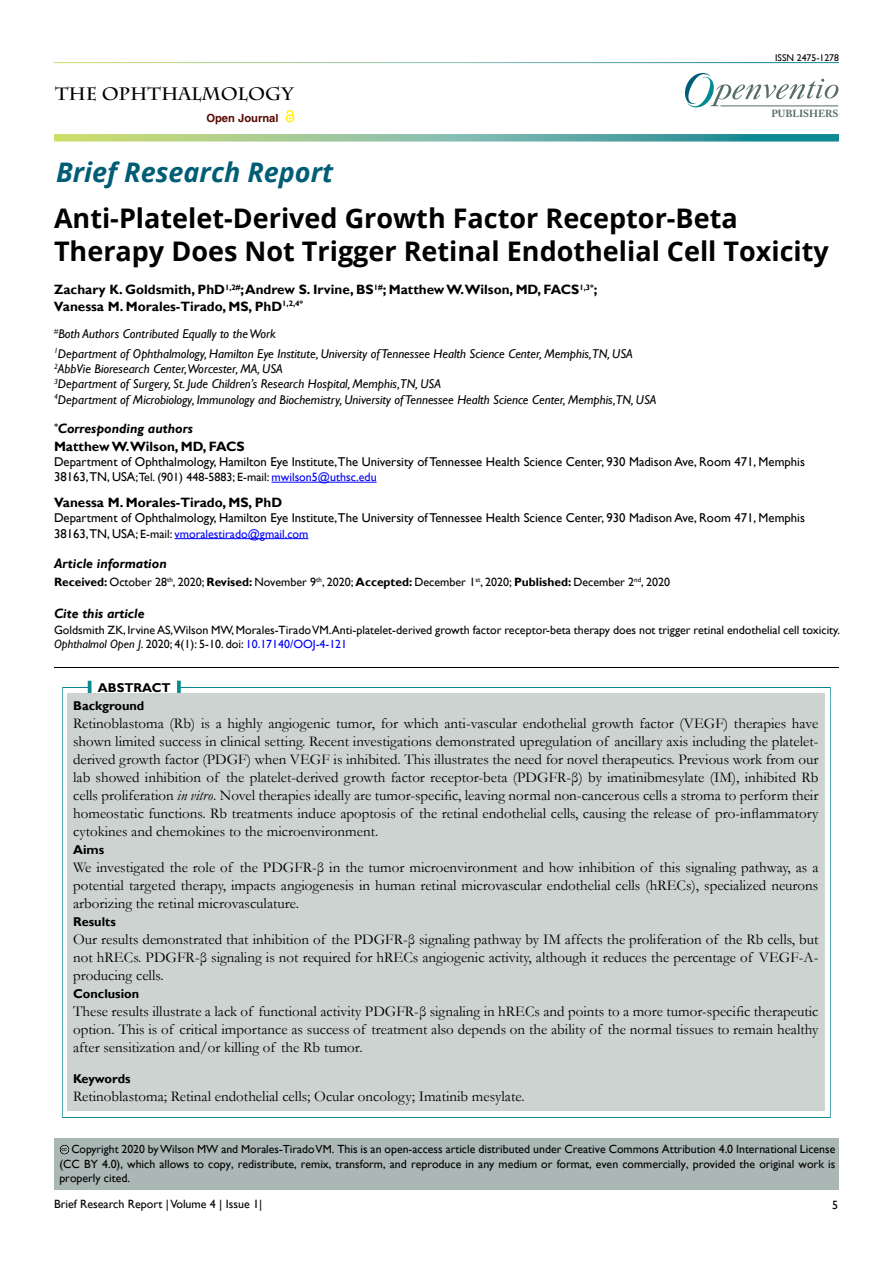
<style>
.page{position:relative;width:893px;height:1263px;background:#fff}
.page>*{position:absolute;margin:0;border:0;box-sizing:border-box;transform-origin:0 0}
.t1{font:700 27px/32.4px "Open Sans";color:#000101}
.t2{font:italic 700 27px "Open Sans";color:#015d76}
.t3{font:700 18px "Charlemagne Std";color:#000}
.t4{font:15px/18px "Garamond";color:#000;text-align:justify}
.t5{font:700 13.5px/16.2px "Gill Sans";color:#000101}
.t6{font:italic 700 13.5px "Gill Sans";color:#000101}
.t7{font:italic 700 13.5px "Gill Sans";color:#000}
.t8{font:italic 12.75px/15.3px "Gill Sans";color:#000101}
.t9{font:12.75px "Gill Sans";color:#000101}
.t10{font:700 12.75px/17.7px "Gill Sans";color:#000}
.t11{font:12px/14.5px "Gill Sans";color:#000101}
.t12{font:12px "Gill Sans";color:#0000fa}
.t13{font:12px "Gill Sans";color:#000}
.t14{font:11.85px/14.4px "Gill Sans";color:#000;text-align:justify}
.t15{font:700 11.25px "Helvetica LT Std";color:#580b05}
.t16{font:700 10.2px "Adobe Caslon Pro";color:#566d65}
.t17{font:9.75px "Gill Sans";color:#0a0000}
.t18{font:5.7px "Arial";color:#000}
.s1{font-style:italic}
.s2{font-size:12.75px}
.s3{color:#0000fa}
.s4{font-size:12.75px;color:#000101}
.s5{color:#000101}
.s6{font-weight:700}
.s7{font-size:11.85px;color:#0000fa}
.s8{font-size:11.7px}
</style>
<div class="page">
<svg style="left:685px;top:73px;width:153px;height:35px"></svg>
<hr style="left:720px;top:106px;width:118px;height:1px;background:#566d65">
<svg style="left:54px;top:134px;width:785px;height:8px;background:#81ba9d"></svg>
<hr style="left:272px;top:482px;width:105px;height:1px;background:#0000fa">
<hr style="left:175px;top:538px;width:133px;height:1px;background:#0000fa">
<div style="left:54px;top:1138px;width:785px;height:52px;background:#aab7b5"></div>
<div style="left:47px;top:1133px;width:37px;height:22px;background:#f6f1f3;opacity:.75"></div>
<div style="left:42px;top:658px;width:810px;height:12px;background:#f6f1f3;opacity:.75"></div>
<div style="left:50px;top:678px;width:794px;height:441px;background:#f6f1f3;opacity:.75"></div>
<svg style="left:88px;top:681px;width:3px;height:12px"></svg>
<svg style="left:177px;top:681px;width:4px;height:12px"></svg>
<svg style="left:286px;top:110px;width:8px;height:11px"></svg>
<p class="t3" style="left:55px;top:84px;width:240px">THE OPHTHALMOLOGY</p>
<p class="t15" style="left:206px;top:111px;width:74px">Open Journal</p>
<h1 class="t2" style="left:56px;top:153px;width:279px">Brief Research Report</h1>
<p class="t17" style="left:775px;top:52px;width:65px">ISSN 2475-1278</p>
<p class="t16" style="left:771px;top:108px;width:69px">PUBLISHERS</p>
<h1 class="t1" style="left:54px;top:202px;width:776px">Anti-Platelet-Derived Growth Factor Receptor-Beta<br>Therapy Does Not Trigger Retinal Endothelial Cell Toxicity</h1>
<p class="t5" style="left:54px;top:282px;width:545px">Zachary K. Goldsmith, PhD<sup>1,2#</sup>; Andrew S. Irvine, BS<sup>1#</sup>; Matthew W.Wilson, MD, FACS<sup>1,3*</sup>;<br>Vanessa M. Morales-Tirado, MS, PhD<sup>1,2,4*</sup></p>
<p class="t8" style="left:54px;top:324px;width:580px;line-height:19.8px"><sup>#</sup>Both Authors Contributed Equally to the Work<br><sup>1</sup>Department of Ophthalmology, Hamilton Eye Institute, University of Tennessee Health Science Center, Memphis,TN, USA</p>
<p class="t8" style="left:54px;top:361px;width:604px"><sup>2</sup>AbbVie Bioresearch Center,Worcester, MA, USA<br><sup>3</sup>Department of Surgery, St. Jude Children’s Research Hospital, Memphis,TN, USA<br><sup>4</sup>Department of Microbiology, Immunology and Biochemistry, University of Tennessee Health Science Center, Memphis,TN, USA</p>
<p class="t5" style="left:54px;top:421px;width:192px;line-height:17.2px"><sup>*</sup><span class="s1">Corresponding authors<br></span>Matthew W.Wilson, MD, FACS</p>
<p class="t9" style="left:54px;top:454px;width:752px">Department of Ophthalmology, Hamilton Eye Institute,The University of Tennessee Health Science Center, 930 Madison Ave, Room 471, Memphis</p>
<p class="t11" style="left:54px;top:470px;width:324px"><span class="s2">38163,TN, USA</span>;Tel. (901) 448-5883; E-mail: <span class="s3">mwilson5@uthsc.edu</span></p>
<p class="t5" style="left:54px;top:495px;width:230px">Vanessa M. Morales-Tirado, MS, PhD</p>
<p class="t9" style="left:54px;top:511px;width:752px">Department of Ophthalmology, Hamilton Eye Institute,The University of Tennessee Health Science Center, 930 Madison Ave, Room 471, Memphis</p>
<p class="t12" style="left:54px;top:527px;width:256px"><span class="s4">38163,TN, USA</span><span class="s5">; E-mail:</span> vmoralestirado@gmail.com</p>
<p class="t6" style="left:54px;top:556px;width:114px">Article information</p>
<p class="t11" style="left:54px;top:575px;width:618px"><span class="s6">Received:</span> October 28<sup>th</sup>, 2020; <span class="s6">Revised:</span> November 9<sup>th</sup>, 2020; <span class="s6">Accepted:</span> December 1<sup>st</sup>, 2020; <span class="s6">Published:</span> December 2<sup>nd</sup>, 2020</p>
<p class="t7" style="left:54px;top:605px;width:92px">Cite this article</p>
<p class="t11" style="left:54px;top:622px;width:788px">Goldsmith ZK, Irvine AS,Wilson MW, Morales-Tirado VM.Anti-platelet-derived growth factor receptor-beta therapy does not trigger retinal endothelial cell toxicity.<br><span class="s1">Ophthalmol Open J</span>. 2020; 4(1): 5-10. doi: <span class="s7">10.17140/OOJ-4-121</span></p>
<p class="t10" style="left:73px;top:679px;width:99px;text-indent:25px">ABSTRACT<br>Background</p>
<p class="t4" style="left:73px;top:714px;width:747px">Retinoblastoma (Rb) is a highly angiogenic tumor, for which anti-vascular endothelial growth factor (VEGF) therapies have shown limited success in clinical setting. Recent investigations demonstrated upregulation of ancillary axis including the platelet&shy;derived growth factor (PDGF) when VEGF is inhibited. This illustrates the need for novel therapeutics. Previous work from our lab showed inhibition of the platelet-derived growth factor receptor-beta (PDGFR-β) by imatinibmesylate (IM), inhibited Rb cells proliferation <span class="s1">in vitro</span>. Novel therapies ideally are tumor-specific, leaving normal non-cancerous cells a stroma to perform their homeostatic functions. Rb treatments induce apoptosis of the retinal endothelial cells, causing the release of pro-inflammatory cytokines and chemokines to the microenvironment.</p>
<p class="t10" style="left:73px;top:841px;width:33px">Aims</p>
<p class="t4" style="left:73px;top:858px;width:747px">We investigated the role of the PDGFR-β in the tumor microenvironment and how inhibition of this signaling pathway, as a potential targeted therapy, impacts angiogenesis in human retinal microvascular endothelial cells (hRECs), specialized neurons arborizing the retinal microvasculature.</p>
<p class="t10" style="left:73px;top:913px;width:44px">Results</p>
<p class="t4" style="left:73px;top:930px;width:747px">Our results demonstrated that inhibition of the PDGFR-β signaling pathway by IM affects the proliferation of the Rb cells, but not hRECs. PDGFR-β signaling is not required for hRECs angiogenic activity, although it reduces the percentage of VEGF-A&shy;producing cells.</p>
<p class="t10" style="left:73px;top:985px;width:68px">Conclusion</p>
<p class="t4" style="left:73px;top:1002px;width:747px">These results illustrate a lack of functional activity PDGFR-β signaling in hRECs and points to a more tumor-specific therapeutic option. This is of critical importance as success of treatment also depends on the ability of the normal tissues to remain healthy after sensitization and/or killing of the Rb tumor.</p>
<p class="t10" style="left:73px;top:1070px;width:59px">Keywords</p>
<p class="t4" style="left:73px;top:1087px;width:453px">Retinoblastoma; Retinal endothelial cells; Ocular oncology; Imatinib mesylate.</p>
<p class="t14" style="left:59px;top:1142px;width:777px;text-indent:12px"><span class="s8">Copyright 2020 by Wilson MW and Morales-Tirado VM</span>. This is an open-access article distributed under Creative Commons Attribution 4.0 International License (CC BY 4.0), which allows to copy, redistribute, remix, transform, and reproduce in any medium or format, even commercially, provided the original work is properly cited.</p>
<p class="t18" style="left:61px;top:1145px;width:7px">cc</p>
<p class="t13" style="left:54px;top:1197px;width:210px">Brief Research Report | Volume 4 | Issue 1|</p>
<p class="t13" style="left:832px;top:1198px;width:7px">5</p>
</div>
